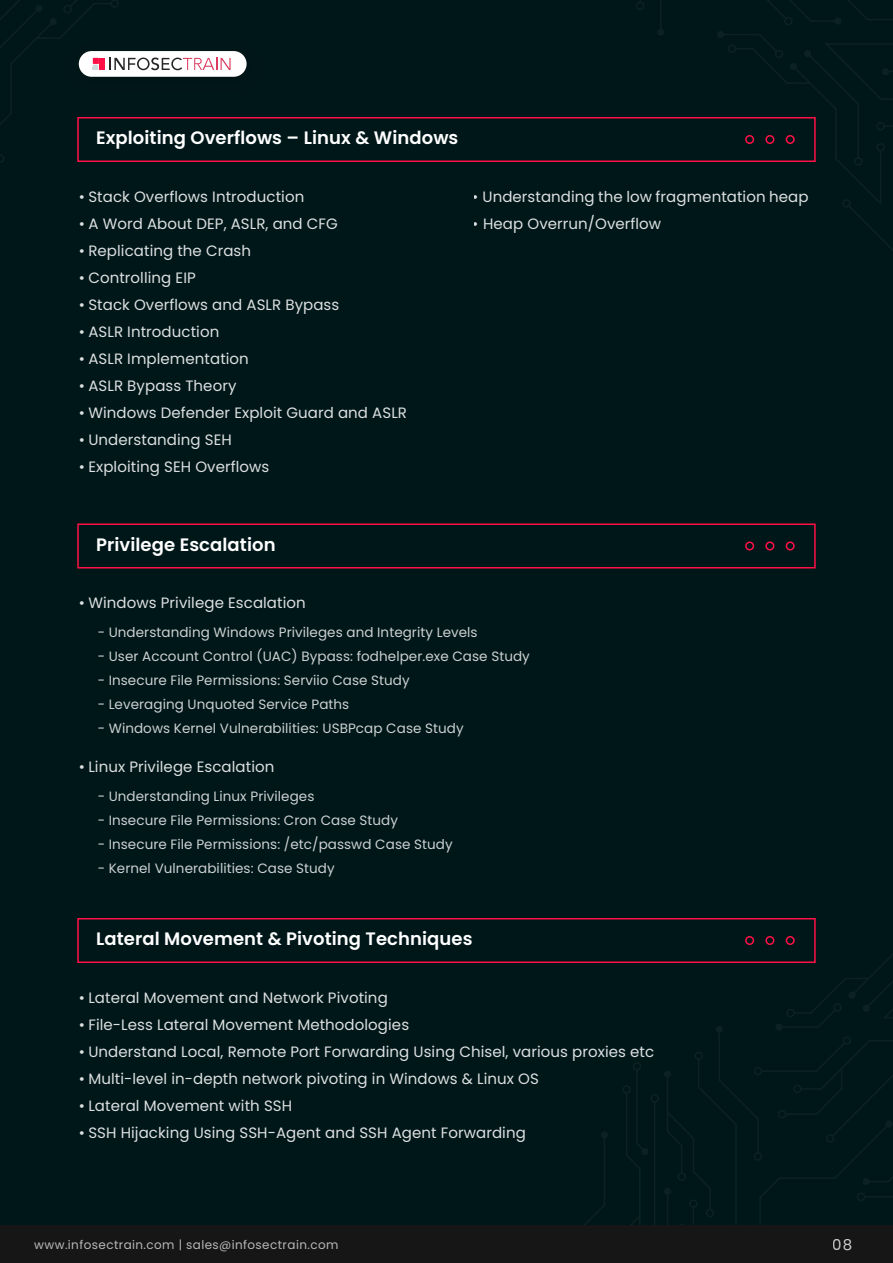
<style>
.page{position:relative;width:893px;height:1263px;background:#fff}
.page>*{position:absolute;margin:0;border:0;box-sizing:border-box;transform-origin:0 0}
.t1{font:600 18px "Poppins";letter-spacing:.005em;color:#fff}
.t2{font:15px "Poppins";letter-spacing:.005em;color:#fff}
.t3{font:13.5px "Poppins";letter-spacing:.005em;color:#fff}
.t4{font:12px "Poppins";letter-spacing:.035em;color:#fff}
</style>
<div class="page">
<div style="left:0;top:0;width:892px;height:1263px;background:#001719"></div>
<svg style="left:636px;top:1px;width:256px;height:248px"></svg>
<svg style="left:552px;top:918px;width:340px;height:308px"></svg>
<div style="left:0;top:1226px;width:892px;height:37px;background:#161616"></div>
<div style="left:79px;top:51px;width:167px;height:26px;background:#fff;border-radius:13px"></div>
<svg style="left:0;top:1px;width:230px;height:161px"></svg>
<div style="left:77px;top:117px;width:738px;height:45px;border:2px solid #ff1046"></div>
<div style="left:785px;top:135px;width:9px;height:9px;border:2px solid #ff1046;border-radius:50%"></div>
<div style="left:765px;top:135px;width:9px;height:9px;border:2px solid #ff1046;border-radius:50%"></div>
<div style="left:745px;top:135px;width:9px;height:9px;border:2px solid #ff1046;border-radius:50%"></div>
<div style="left:77px;top:918px;width:738px;height:45px;border:2px solid #ff1046"></div>
<div style="left:785px;top:936px;width:9px;height:9px;border:2px solid #ff1046;border-radius:50%"></div>
<div style="left:765px;top:936px;width:9px;height:9px;border:2px solid #ff1046;border-radius:50%"></div>
<div style="left:745px;top:936px;width:9px;height:9px;border:2px solid #ff1046;border-radius:50%"></div>
<div style="left:77px;top:524px;width:738px;height:44px;border:2px solid #ff1046"></div>
<div style="left:785px;top:542px;width:9px;height:8px;border:2px solid #ff1046;border-radius:50%"></div>
<div style="left:765px;top:542px;width:9px;height:8px;border:2px solid #ff1046;border-radius:50%"></div>
<div style="left:745px;top:542px;width:9px;height:8px;border:2px solid #ff1046;border-radius:50%"></div>
<p class="t1" style="left:96px;top:128px;width:364px">Exploiting Overflows – Linux &amp; Windows</p>
<p class="t2" style="left:78px;top:188px;width:228px">• Stack Overflows Introduction</p>
<p class="t2" style="left:78px;top:215px;width:261px">• A Word About DEP, ASLR, and CFG</p>
<p class="t2" style="left:78px;top:242px;width:175px">• Replicating the Crash</p>
<p class="t2" style="left:78px;top:269px;width:119px">• Controlling EIP</p>
<p class="t2" style="left:78px;top:296px;width:263px">• Stack Overflows and ASLR Bypass</p>
<p class="t2" style="left:78px;top:323px;width:143px">• ASLR Introduction</p>
<p class="t2" style="left:78px;top:350px;width:172px">• ASLR Implementation</p>
<p class="t2" style="left:78px;top:377px;width:160px">• ASLR Bypass Theory</p>
<p class="t2" style="left:78px;top:404px;width:330px">• Windows Defender Exploit Guard and ASLR</p>
<p class="t2" style="left:78px;top:431px;width:155px">• Understanding SEH</p>
<p class="t2" style="left:78px;top:458px;width:193px">• Exploiting SEH Overflows</p>
<p class="t2" style="left:473px;top:188px;width:337px">• Understanding the low fragmentation heap</p>
<p class="t2" style="left:473px;top:215px;width:190px">• Heap Overrun/Overflow</p>
<p class="t1" style="left:96px;top:534px;width:181px">Privilege Escalation</p>
<p class="t2" style="left:78px;top:594px;width:229px">• Windows Privilege Escalation</p>
<p class="t3" style="left:98px;top:625px;width:381px">- Understanding Windows Privileges and Integrity Levels</p>
<p class="t3" style="left:98px;top:649px;width:434px">- User Account Control (UAC) Bypass: fodhelper.exe Case Study</p>
<p class="t3" style="left:98px;top:673px;width:314px">- Insecure File Permissions: Serviio Case Study</p>
<p class="t3" style="left:98px;top:697px;width:253px">- Leveraging Unquoted Service Paths</p>
<p class="t3" style="left:98px;top:721px;width:367px">- Windows Kernel Vulnerabilities: USBPcap Case Study</p>
<p class="t2" style="left:78px;top:758px;width:198px">• Linux Privilege Escalation</p>
<p class="t3" style="left:98px;top:788px;width:218px">- Understanding Linux Privileges</p>
<p class="t3" style="left:98px;top:812px;width:302px">- Insecure File Permissions: Cron Case Study</p>
<p class="t3" style="left:98px;top:836px;width:356px">- Insecure File Permissions: /etc/passwd Case Study</p>
<p class="t3" style="left:98px;top:860px;width:239px">- Kernel Vulnerabilities: Case Study</p>
<p class="t1" style="left:96px;top:929px;width:378px">Lateral Movement &amp; Pivoting Techniques</p>
<p class="t2" style="left:78px;top:989px;width:311px">• Lateral Movement and Network Pivoting</p>
<p class="t2" style="left:78px;top:1016px;width:332px">• File-Less Lateral Movement Methodologies</p>
<p class="t2" style="left:78px;top:1043px;width:577px">• Understand Local, Remote Port Forwarding Using Chisel, various proxies etc</p>
<p class="t2" style="left:78px;top:1070px;width:462px">• Multi-level in-depth network pivoting in Windows &amp; Linux OS</p>
<p class="t2" style="left:78px;top:1097px;width:216px">• Lateral Movement with SSH</p>
<p class="t2" style="left:78px;top:1124px;width:449px">• SSH Hijacking Using SSH-Agent and SSH Agent Forwarding</p>
<p class="t4" style="left:34px;top:1238px;width:305px">www.infosectrain.com | sales@infosectrain.com</p>
<p class="t2" style="left:832px;top:1236px;width:21px">08</p>
</div>
